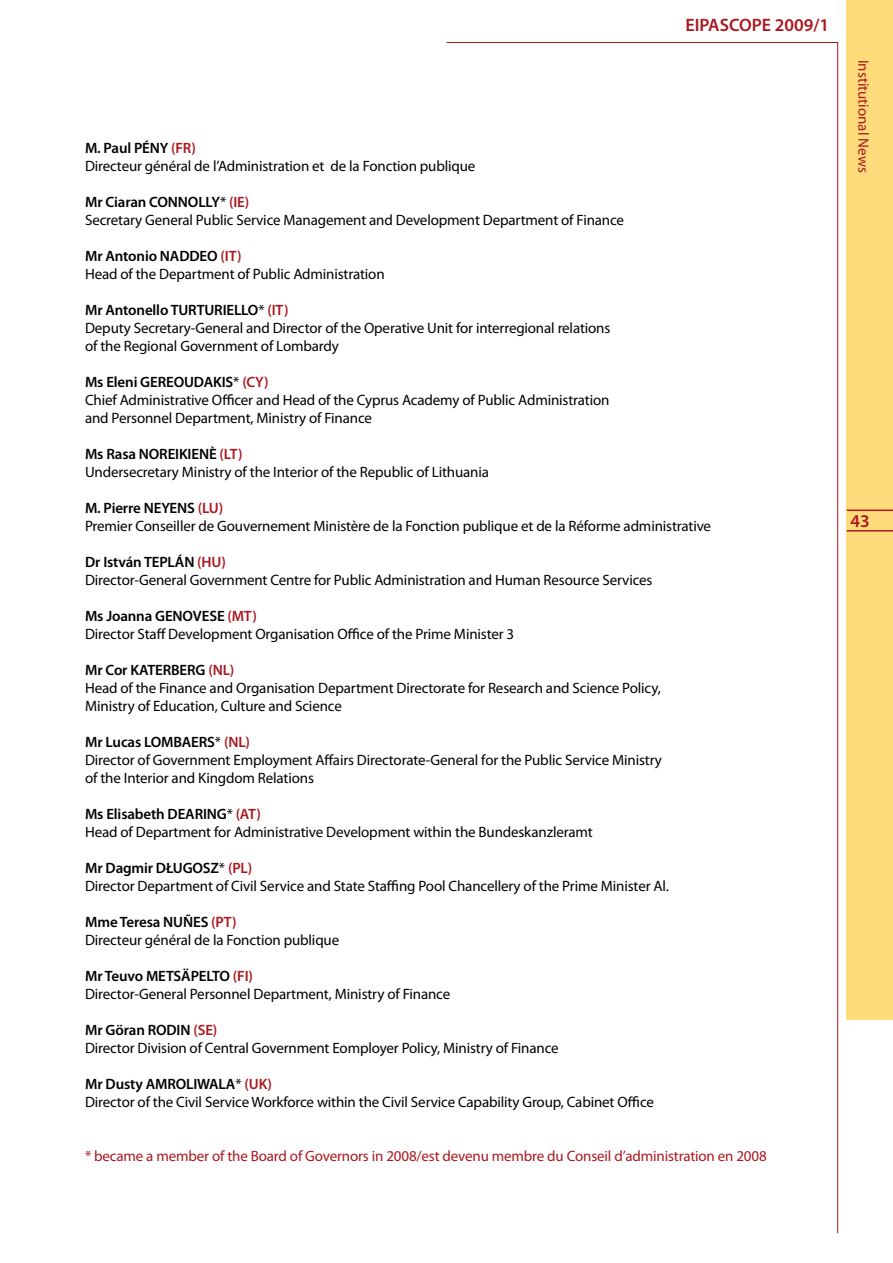
<style>
.page{position:relative;width:893px;height:1263px;background:#fff}
.page>*{position:absolute;margin:0;border:0;box-sizing:border-box;transform-origin:0 0}
.t1{font:600 18px "Myriad Pro";color:#aa1820}
.t2{font:15px/18px "Myriad Pro";letter-spacing:-.01em;color:#000}
.t3{font:15px "Myriad Pro";letter-spacing:-.01em;color:#aa1820}
.s1{font-weight:600}
.s2{font-weight:600;color:#aa1820}
</style>
<div class="page">
<div style="left:847px;top:0;width:46px;height:1020px;background:#ffdb7b"></div>
<hr style="left:847px;top:509px;width:46px;height:2px;background:#aa1820">
<hr style="left:847px;top:530px;width:46px;height:1px;background:#aa1820">
<p class="t1" style="left:685px;top:13px;width:145px">EIPASCOPE 2009/1</p>
<p class="t2" style="left:85px;top:139px;width:392px"><span class="s1">M. Paul PÉNY</span> <span class="s2">(FR)<br></span>Directeur général de l’Administration et de la Fonction publique</p>
<p class="t2" style="left:85px;top:193px;width:541px"><span class="s1">Mr Ciaran CONNOLLY</span>* <span class="s2">(IE)<br></span>Secretary General Public Service Management and Development Department of Finance</p>
<p class="t2" style="left:85px;top:247px;width:301px"><span class="s1">Mr Antonio NADDEO</span> <span class="s2">(IT)<br></span>Head of the Department of Public Administration</p>
<p class="t2" style="left:85px;top:301px;width:527px"><span class="s1">Mr Antonello TURTURIELLO</span>* <span class="s2">(IT)<br></span>Deputy Secretary-General and Director of the Operative Unit for interregional relations of the Regional Government of Lombardy</p>
<p class="t2" style="left:85px;top:373px;width:526px"><span class="s1">Ms Eleni GEREOUDAKIS</span>* <span class="s2">(CY)<br></span>Chief Administrative Officer and Head of the Cyprus Academy of Public Administration and Personnel Department, Ministry of Finance</p>
<p class="t2" style="left:85px;top:445px;width:405px"><span class="s1">Ms Rasa NOREIKIENÈ</span> <span class="s2">(LT)<br></span>Undersecretary Ministry of the Interior of the Republic of Lithuania</p>
<p class="t2" style="left:85px;top:499px;width:628px"><span class="s1">M. Pierre NEYENS</span> <span class="s2">(LU)<br></span>Premier Conseiller de Gouvernement Ministère de la Fonction publique et de la Réforme administrative</p>
<p class="t2" style="left:85px;top:553px;width:569px"><span class="s1">Dr István TEPLÁN</span> <span class="s2">(HU)<br></span>Director-General Government Centre for Public Administration and Human Resource Services</p>
<p class="t2" style="left:85px;top:607px;width:431px"><span class="s1">Ms Joanna GENOVESE</span> <span class="s2">(MT)<br></span>Director Staff Development Organisation Office of the Prime Minister 3</p>
<p class="t2" style="left:85px;top:661px;width:577px"><span class="s1">Mr Cor KATERBERG</span> <span class="s2">(NL)<br></span>Head of the Finance and Organisation Department Directorate for Research and Science Policy,<br>Ministry of Education, Culture and Science</p>
<p class="t2" style="left:85px;top:733px;width:578px"><span class="s1">Mr Lucas LOMBAERS</span>* <span class="s2">(NL)<br></span>Director of Government Employment Affairs Directorate-General for the Public Service Ministry of the Interior and Kingdom Relations</p>
<p class="t2" style="left:85px;top:805px;width:509px"><span class="s1">Ms Elisabeth DEARING</span>* <span class="s2">(AT)<br></span>Head of Department for Administrative Development within the Bundeskanzleramt</p>
<p class="t2" style="left:85px;top:859px;width:585px"><span class="s1">Mr Dagmir DŁUGOSZ</span>* <span class="s2">(PL)<br></span>Director Department of Civil Service and State Staffing Pool Chancellery of the Prime Minister Al.</p>
<p class="t2" style="left:85px;top:913px;width:256px"><span class="s1">Mme Teresa NUÑES</span> <span class="s2">(PT)<br></span>Directeur général de la Fonction publique</p>
<p class="t2" style="left:85px;top:967px;width:367px"><span class="s1">Mr Teuvo METSÄPELTO</span> <span class="s2">(FI)<br></span>Director-General Personnel Department, Ministry of Finance</p>
<p class="t2" style="left:85px;top:1021px;width:475px"><span class="s1">Mr Göran RODIN</span> <span class="s2">(SE)<br></span>Director Division of Central Government Eomployer Policy, Ministry of Finance</p>
<p class="t2" style="left:85px;top:1075px;width:570px"><span class="s1">Mr Dusty AMROLIWALA</span>* <span class="s2">(UK)<br></span>Director of the Civil Service Workforce within the Civil Service Capability Group, Cabinet Office</p>
<p class="t3" style="left:85px;top:1147px;width:683px">* became a member of the Board of Governors in 2008/est devenu membre du Conseil d’administration en 2008</p>
<p class="t3" style="left:873px;top:60px;width:114px;rotate:90deg">Institutional News</p>
<p class="t1" style="left:851px;top:509px;width:21px">43</p>
</div>
